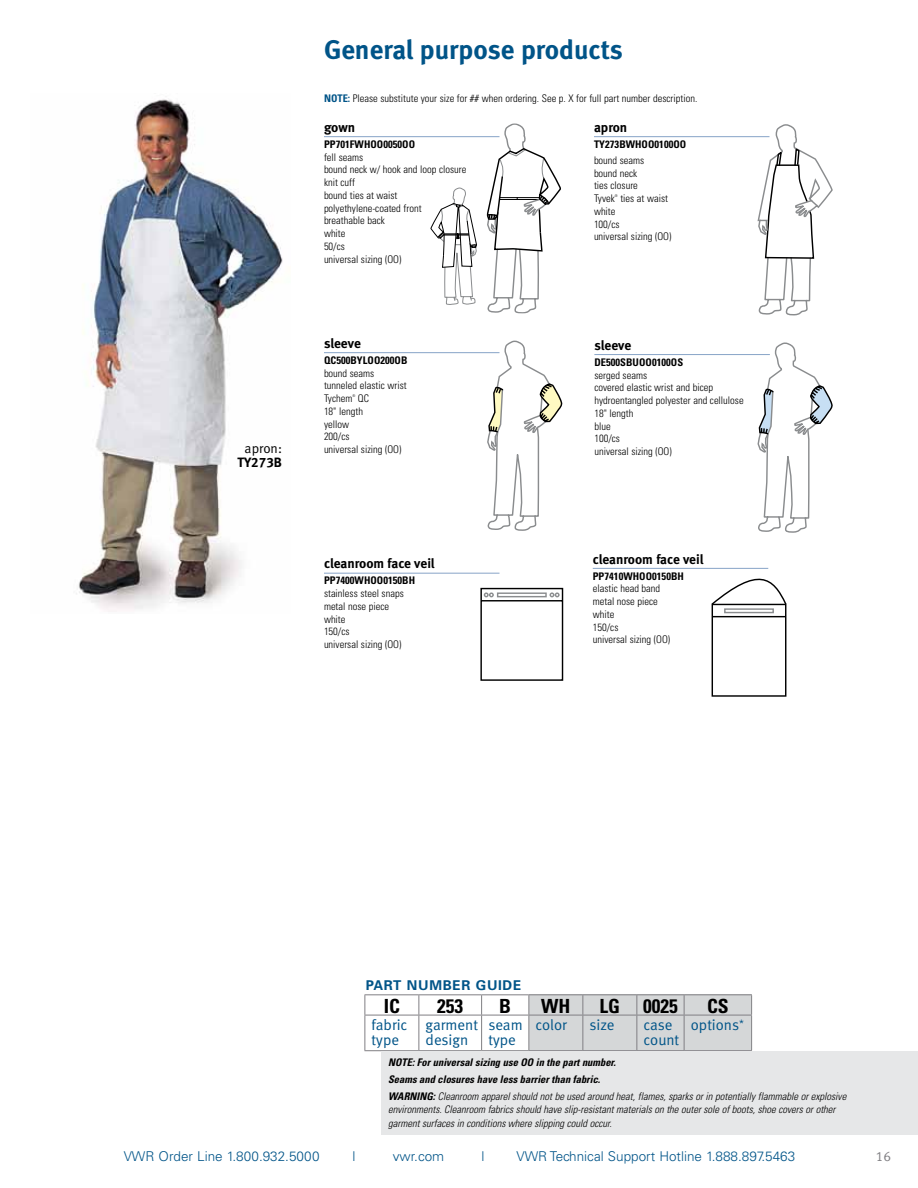
<style>
.page{position:relative;width:918px;height:1188px;background:#fff}
.page>*{position:absolute;margin:0;border:0;box-sizing:border-box;transform-origin:0 0}
.t1{font:27px "Meta Bold LF";color:#005488}
.t2{font:700 condensed 19.5px "Univers";color:#000}
.t3{font:15px/15px "Meta Normal LF";color:#005488}
.t4{font:300 13.5px "Univers";color:#005488}
.t5{font:13.5px "Meta Bold LF";letter-spacing:-.005em;color:#000}
.t6{font:700 13.5px "Univers";letter-spacing:.05em;color:#005488}
.t7{font:13.5px "Meta Normal";color:#000}
.t8{font:13.5px "Meta Normal LF";color:#807f83}
.t9{font:300 condensed 10.5px/12.8px "Univers";color:#000}
.t10{font:italic 700 condensed 10.5px/16.8px "Univers";color:#000}
.t11{font:italic 300 condensed 10.5px/13.5px "Univers";color:#000}
.t12{font:700 condensed 10.5px "Univers";letter-spacing:.005em;color:#000}
.t13{font:300 condensed 3.75px "Univers";color:#000}
.s1{font-weight:700;color:#005488}
.s2{font-weight:300}
</style>
<div class="page">
<img style="left:76px;top:99px;width:207px;height:513px">
<hr style="left:324px;top:136px;width:176px;height:1px;background:#87a4c7">
<hr style="left:324px;top:573px;width:176px;height:1px;background:#87a4c7">
<hr style="left:593px;top:568px;width:175px;height:1px;background:#87a4c7">
<hr style="left:324px;top:352px;width:176px;height:1px;background:#87a4c7">
<hr style="left:594px;top:354px;width:176px;height:1px;background:#87a4c7">
<hr style="left:594px;top:136px;width:176px;height:1px;background:#87a4c7">
<div style="left:529px;top:995px;width:222px;height:56px;background:#d5d7d8"></div>
<hr style="left:364px;top:994px;width:55px;height:1px;background:#807f83">
<svg style="left:364px;top:995px;width:1px;height:20px"></svg>
<hr style="left:419px;top:994px;width:63px;height:1px;background:#807f83">
<svg style="left:418px;top:995px;width:1px;height:20px"></svg>
<hr style="left:482px;top:994px;width:47px;height:1px;background:#807f83">
<svg style="left:481px;top:995px;width:1px;height:20px"></svg>
<hr style="left:529px;top:994px;width:54px;height:1px;background:#807f83">
<svg style="left:528px;top:995px;width:1px;height:20px"></svg>
<hr style="left:583px;top:994px;width:54px;height:1px;background:#807f83">
<svg style="left:582px;top:995px;width:1px;height:20px"></svg>
<hr style="left:637px;top:994px;width:47px;height:1px;background:#807f83">
<svg style="left:636px;top:995px;width:1px;height:20px"></svg>
<hr style="left:684px;top:994px;width:68px;height:1px;background:#807f83">
<svg style="left:684px;top:995px;width:1px;height:20px"></svg>
<svg style="left:751px;top:995px;width:1px;height:20px"></svg>
<hr style="left:418px;top:1015px;width:1px;height:35px;background:#807f83">
<hr style="left:481px;top:1015px;width:1px;height:35px;background:#807f83">
<hr style="left:528px;top:1015px;width:1px;height:35px;background:#807f83">
<hr style="left:582px;top:1015px;width:1px;height:35px;background:#807f83">
<hr style="left:636px;top:1015px;width:1px;height:35px;background:#807f83">
<hr style="left:684px;top:1015px;width:1px;height:35px;background:#807f83">
<hr style="left:364px;top:1015px;width:55px;height:1px;background:#807f83">
<hr style="left:364px;top:1015px;width:1px;height:35px;background:#807f83">
<hr style="left:419px;top:1015px;width:63px;height:1px;background:#807f83">
<hr style="left:482px;top:1015px;width:47px;height:1px;background:#807f83">
<hr style="left:529px;top:1015px;width:54px;height:1px;background:#807f83">
<hr style="left:583px;top:1015px;width:54px;height:1px;background:#807f83">
<hr style="left:637px;top:1015px;width:47px;height:1px;background:#807f83">
<hr style="left:684px;top:1015px;width:68px;height:1px;background:#807f83">
<hr style="left:751px;top:1015px;width:1px;height:35px;background:#807f83">
<hr style="left:364px;top:1050px;width:55px;height:1px;background:#807f83">
<hr style="left:419px;top:1050px;width:63px;height:1px;background:#807f83">
<hr style="left:482px;top:1050px;width:47px;height:1px;background:#807f83">
<hr style="left:529px;top:1050px;width:54px;height:1px;background:#807f83">
<hr style="left:583px;top:1050px;width:54px;height:1px;background:#807f83">
<hr style="left:637px;top:1050px;width:47px;height:1px;background:#807f83">
<hr style="left:684px;top:1050px;width:68px;height:1px;background:#807f83">
<div style="left:381px;top:1051px;width:537px;height:84px;background:#e6e7e8"></div>
<svg style="left:487px;top:123px;width:74px;height:191px"></svg>
<svg style="left:431px;top:188px;width:46px;height:117px"></svg>
<svg style="left:487px;top:341px;width:75px;height:190px"></svg>
<svg style="left:757px;top:343px;width:76px;height:190px"></svg>
<svg style="left:757px;top:124px;width:76px;height:191px"></svg>
<svg style="left:712px;top:579px;width:74px;height:118px"></svg>
<svg style="left:480px;top:588px;width:83px;height:93px"></svg>
<h1 class="t1" style="left:324px;top:33px;width:300px">General purpose products</h1>
<p class="t9" style="left:324px;top:92px;width:375px"><span class="s1">NOTE:</span> Please substitute your size for ## when ordering. See p. X for full part number description.</p>
<p class="t7" style="left:245px;top:440px;width:39px">apron:</p>
<p class="t5" style="left:238px;top:454px;width:46px">TY273B</p>
<p class="t5" style="left:324px;top:119px;width:33px">gown</p>
<p class="t12" style="left:324px;top:138px;width:93px">PP701FWHOO0050OO</p>
<p class="t9" style="left:324px;top:150px;width:144px">fell seams<br>bound neck w/ hook and loop closure knit cuff<br>bound ties at waist polyethylene-coated front<br>breathable back<br>white<br>50/cs<br>universal sizing (OO)</p>
<p class="t5" style="left:324px;top:335px;width:38px">sleeve</p>
<p class="t12" style="left:324px;top:354px;width:85px">QC500BYLOO200OB</p>
<p class="t9" style="left:324px;top:366px;width:84px">bound seams tunneled elastic wrist<br>Tychem</p>
<p class="t9" style="left:324px;top:392px;width:79px;text-indent:34px">QC<br>18" length<br>yellow<br>200/cs<br>universal sizing (OO)</p>
<p class="t13" style="left:352px;top:394px;width:4px">®</p>
<p class="t5" style="left:324px;top:556px;width:112px">cleanroom face veil</p>
<p class="t12" style="left:324px;top:574px;width:93px">PP7400WHOO0150BH</p>
<p class="t9" style="left:324px;top:587px;width:81px">stainless steel snaps metal nose piece white<br>150/cs<br>universal sizing (OO)</p>
<p class="t5" style="left:594px;top:119px;width:35px">apron</p>
<p class="t12" style="left:594px;top:138px;width:94px">TY273BWHOO0100OO</p>
<p class="t9" style="left:594px;top:154px;width:52px">bound seams bound neck ties closure<br>Tyvek</p>
<p class="t13" style="left:615px;top:194px;width:4px">®</p>
<p class="t9" style="left:620px;top:192px;width:49px">ties at waist</p>
<p class="t9" style="left:594px;top:205px;width:79px">white<br>100/cs<br>universal sizing (OO)</p>
<p class="t5" style="left:594px;top:337px;width:38px">sleeve</p>
<p class="t12" style="left:594px;top:356px;width:90px">DE500SBUOO0100OS</p>
<p class="t9" style="left:594px;top:368px;width:151px">serged seams<br>covered elastic wrist and bicep hydroentangled polyester and cellulose<br>18" length<br>blue<br>100/cs<br>universal sizing (OO)</p>
<p class="t5" style="left:593px;top:551px;width:112px">cleanroom face veil</p>
<p class="t12" style="left:593px;top:569px;width:93px">PP7410WHOO0150BH</p>
<p class="t9" style="left:593px;top:582px;width:79px">elastic head band metal nose piece white<br>150/cs<br>universal sizing (OO)</p>
<p class="t6" style="left:366px;top:976px;width:157px">PART NUMBER GUIDE</p>
<h2 class="t2" style="left:384px;top:994px;width:18px">IC</h2>
<h2 class="t2" style="left:437px;top:994px;width:27px">253</h2>
<h2 class="t2" style="left:499px;top:994px;width:13px">B</h2>
<h2 class="t2" style="left:541px;top:994px;width:31px">WH</h2>
<h2 class="t2" style="left:600px;top:994px;width:80px">LG 0025</h2>
<h2 class="t2" style="left:707px;top:994px;width:23px">CS</h2>
<h3 class="t3" style="left:372px;top:1017px;width:37px">fabric type</h3>
<h3 class="t3" style="left:426px;top:1017px;width:54px">garment design</h3>
<h3 class="t3" style="left:488px;top:1017px;width:36px">seam type</h3>
<h3 class="t3" style="left:536px;top:1017px;width:33px">color</h3>
<h3 class="t3" style="left:590px;top:1017px;width:27px">size</h3>
<h3 class="t3" style="left:644px;top:1017px;width:37px">case count</h3>
<h3 class="t3" style="left:691px;top:1017px;width:55px">options<sup>*</sup></h3>
<p class="t10" style="left:388px;top:1054px;width:460px">NOTE: For universal sizing use OO in the part number.<br>Seams and closures have less barrier than fabric.<br>WARNING: <span class="s2">Cleanroom apparel should not be used around heat, flames, sparks or in potentially flammable or explosive</span></p>
<p class="t11" style="left:388px;top:1103px;width:449px">environments. Cleanroom fabrics should have slip-resistant materials on the outer sole of boots, shoe covers or other garment surfaces in conditions where slipping could occur.</p>
<p class="t4" style="left:124px;top:1148px;width:197px">VWR Order Line 1.800.932.5000</p>
<p class="t4" style="left:353px;top:1148px;width:4px">|</p>
<p class="t4" style="left:393px;top:1148px;width:53px">vwr.com</p>
<p class="t4" style="left:481px;top:1148px;width:4px">|</p>
<p class="t4" style="left:517px;top:1148px;width:280px">VWR Technical Support Hotline 1.888.897.5463</p>
<p class="t8" style="left:876px;top:1149px;width:17px">16</p>
</div>
